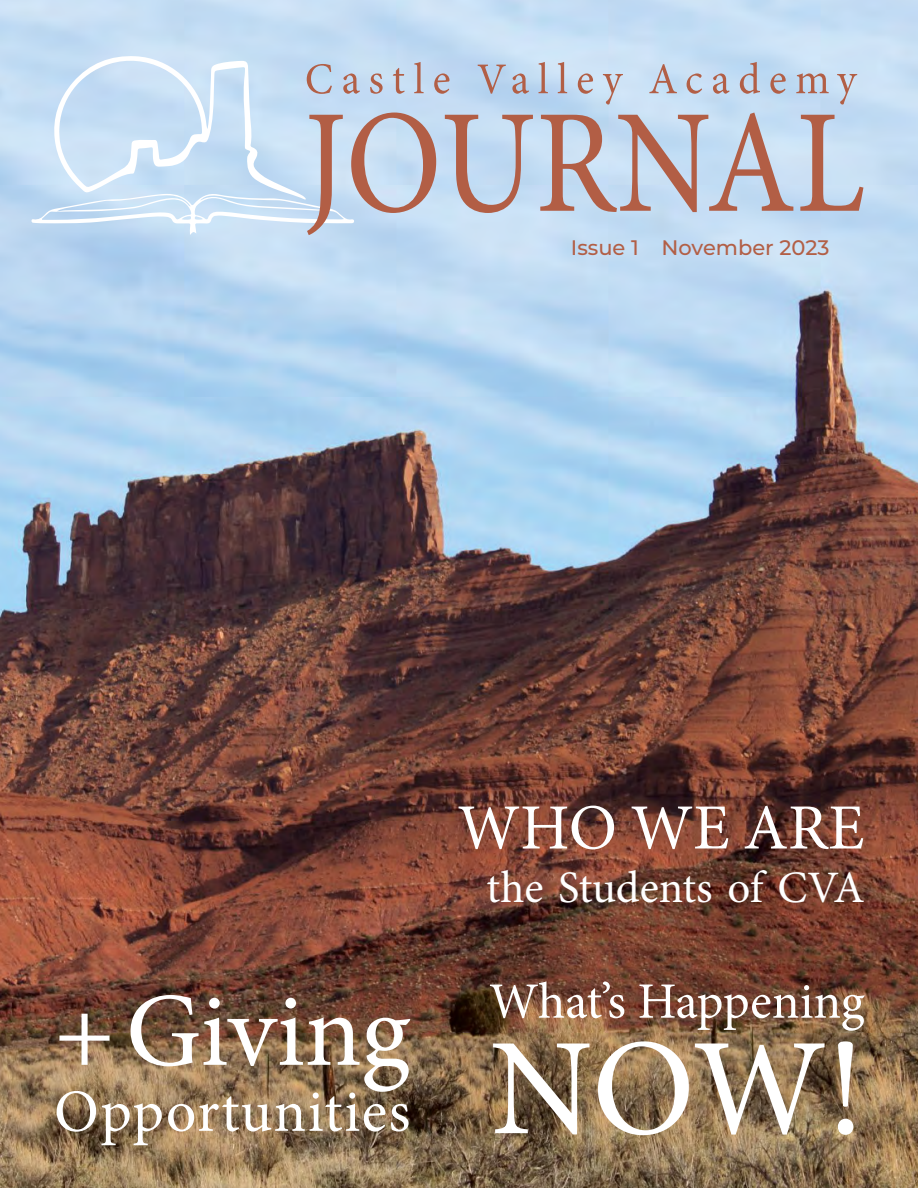
<style>
.page{position:relative;width:918px;height:1188px;background:#fff}
.page>*{position:absolute;margin:0;border:0;box-sizing:border-box;transform-origin:0 0}
.t1{font:138px "Minion Pro";color:#fff}
.t2{font:105px "Minion Pro";letter-spacing:-.005em;color:#fff}
.t3{font:64.5px "Minion Pro";color:#fff}
.t4{font:60px "Minion Pro";letter-spacing:.02em;color:#fff}
.t5{font:51px "Minion Pro";letter-spacing:-.01em;color:#fff}
.t6{font:45px "Minion Pro";color:#fff}
.t7{font:500 21px "Montserrat";color:#b25f46}
</style>
<div class="page">
<img style="left:0;top:0;width:918px;height:1188px">
<svg style="left:32px;top:52px;width:825px;height:183px;background:#c8dbef"></svg>
<svg style="left:307px;top:113px;width:556px;height:122px;background:#c1c3cf"></svg>
<p class="t7" style="left:571px;top:233px;width:260px">Issue 1 November 2023</p>
<h2 class="t2" style="left:54px;top:961px;width:358px">+ Giving</h2>
<h3 class="t4" style="left:54px;top:1071px;width:358px">Opportunities</h3>
<h3 class="t3" style="left:458px;top:785px;width:409px">WHO WE ARE</h3>
<h3 class="t6" style="left:487px;top:858px;width:380px">the Students of CVA</h3>
<h3 class="t5" style="left:489px;top:967px;width:377px">What’s Happening</h3>
<h1 class="t1" style="left:490px;top:997px;width:376px">NOW!</h1>
</div>
